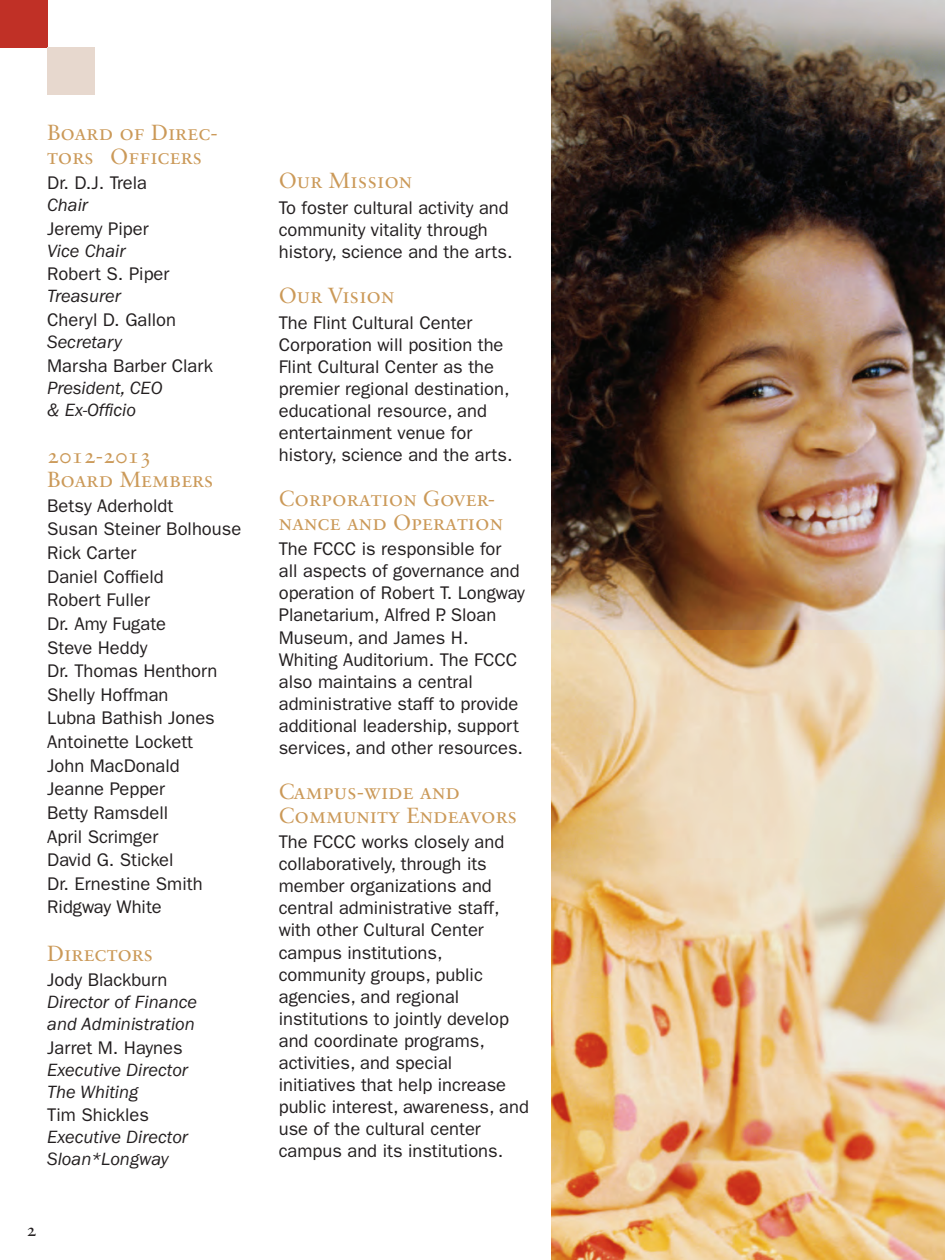
<style>
.page{position:relative;width:945px;height:1260px;background:#fff}
.page>*{position:absolute;margin:0;border:0;box-sizing:border-box;transform-origin:0 0}
.Subhead{font:21.88px/23.6px "Sabon LT Std";color:#cb9958}
.Body{font:18.38px/22.1px "ITC Franklin Gothic Std";color:#231f20}
.Body-2{font:italic 18.38px/22.1px "ITC Franklin Gothic Std";color:#231f20}
.Subhead-2{font:18.38px "Sabon LT Std";color:#231f20}
.s1{font-style:italic}
.s2{font-style:normal}
</style>
<div class="page">
<img style="left:551px;top:0;width:394px;height:630px">
<div style="left:0;top:0;width:47px;height:47px;background:#c03026"></div>
<div style="left:47px;top:47px;width:47px;height:47px;background:#e7d8ce"></div>
<svg style="left:551px;top:630px;width:394px;height:630px;background:#e8c699"></svg>
<p class="Subhead" style="left:47px;top:120px;width:172px">Board of Direc&shy;tors Officers</p>
<p class="Body" style="left:47px;top:172px;width:101px">Dr. D.J. Trela<br><span class="s1">Chair</span></p>
<p class="Body" style="left:47px;top:217px;width:103px">Jeremy Piper<br><span class="s1">Vice Chair</span></p>
<p class="Body" style="left:47px;top:263px;width:124px">Robert S. Piper<br><span class="s1">Treasurer</span></p>
<p class="Body" style="left:47px;top:309px;width:130px">Cheryl D. Gallon<br><span class="s1">Secretary</span></p>
<p class="Body-2" style="left:47px;top:355px;width:167px"><span class="s2">Marsha Barber Clark<br></span>President, CEO<br>&amp; Ex-Officio</p>
<p class="Subhead" style="left:47px;top:443px;width:168px">2012-2013<br>Board Members</p>
<p class="Body" style="left:47px;top:495px;width:128px">Betsy Aderholdt</p>
<p class="Body" style="left:47px;top:518px;width:196px">Susan Steiner Bolhouse</p>
<p class="Body" style="left:47px;top:542px;width:91px">Rick Carter</p>
<p class="Body" style="left:47px;top:566px;width:118px">Daniel Coffield</p>
<p class="Body" style="left:47px;top:589px;width:104px">Robert Fuller</p>
<p class="Body" style="left:47px;top:613px;width:120px">Dr. Amy Fugate</p>
<p class="Body" style="left:47px;top:636px;width:102px">Steve Heddy</p>
<p class="Body" style="left:47px;top:660px;width:172px">Dr. Thomas Henthorn</p>
<p class="Body" style="left:47px;top:684px;width:123px">Shelly Hoffman</p>
<p class="Body" style="left:47px;top:707px;width:169px">Lubna Bathish Jones</p>
<p class="Body" style="left:47px;top:731px;width:147px">Antoinette Lockett</p>
<p class="Body" style="left:47px;top:755px;width:134px">John MacDonald</p>
<p class="Body" style="left:47px;top:778px;width:119px">Jeanne Pepper</p>
<p class="Body" style="left:47px;top:802px;width:122px">Betty Ramsdell</p>
<p class="Body" style="left:47px;top:825px;width:112px">April Scrimger</p>
<p class="Body" style="left:47px;top:849px;width:128px">David G. Stickel</p>
<p class="Body" style="left:47px;top:873px;width:157px">Dr. Ernestine Smith</p>
<p class="Body" style="left:47px;top:896px;width:116px">Ridgway White</p>
<p class="Subhead" style="left:47px;top:941px;width:108px">Directors</p>
<p class="Body-2" style="left:47px;top:969px;width:151px"><span class="s2">Jody Blackburn<br></span>Director of Finance and Administration</p>
<p class="Body-2" style="left:47px;top:1037px;width:142px"><span class="s2">Jarret M. Haynes<br></span>Executive Director<br>The Whiting</p>
<p class="Body-2" style="left:47px;top:1104px;width:142px"><span class="s2">Tim Shickles<br></span>Executive Director<br>Sloan*Longway</p>
<p class="Subhead-2" style="left:26px;top:1218px;width:12px">2</p>
<p class="Subhead" style="left:279px;top:169px;width:135px">Our Mission</p>
<p class="Body" style="left:279px;top:196px;width:235px">To foster cultural activity and community vitality through history, science and the arts.</p>
<p class="Subhead" style="left:279px;top:284px;width:117px">Our Vision</p>
<p class="Body" style="left:279px;top:311px;width:235px">The Flint Cultural Center<br>Corporation will position the<br>Flint Cultural Center as the premier regional destination, educational resource, and entertainment venue for history, science and the arts.</p>
<p class="Subhead" style="left:279px;top:487px;width:226px">Corporation Gover&shy;nance and Operation</p>
<p class="Body" style="left:279px;top:538px;width:248px">The FCCC is responsible for<br>all aspects of governance and operation of Robert T. Longway<br>Planetarium, Alfred P. Sloan<br>Museum, and James H.<br>Whiting Auditorium. The FCCC also maintains a central administrative staff to provide additional leadership, support services, and other resources.</p>
<p class="Subhead" style="left:279px;top:780px;width:240px">Campus-wide and<br>Community Endeavors</p>
<p class="Body" style="left:279px;top:831px;width:252px">The FCCC works closely and collaboratively, through its member organizations and central administrative staff, with other Cultural Center campus institutions, community groups, public agencies, and regional institutions to jointly develop and coordinate programs, activities, and special initiatives that help increase public interest, awareness, and use of the cultural center campus and its institutions.</p>
</div>
